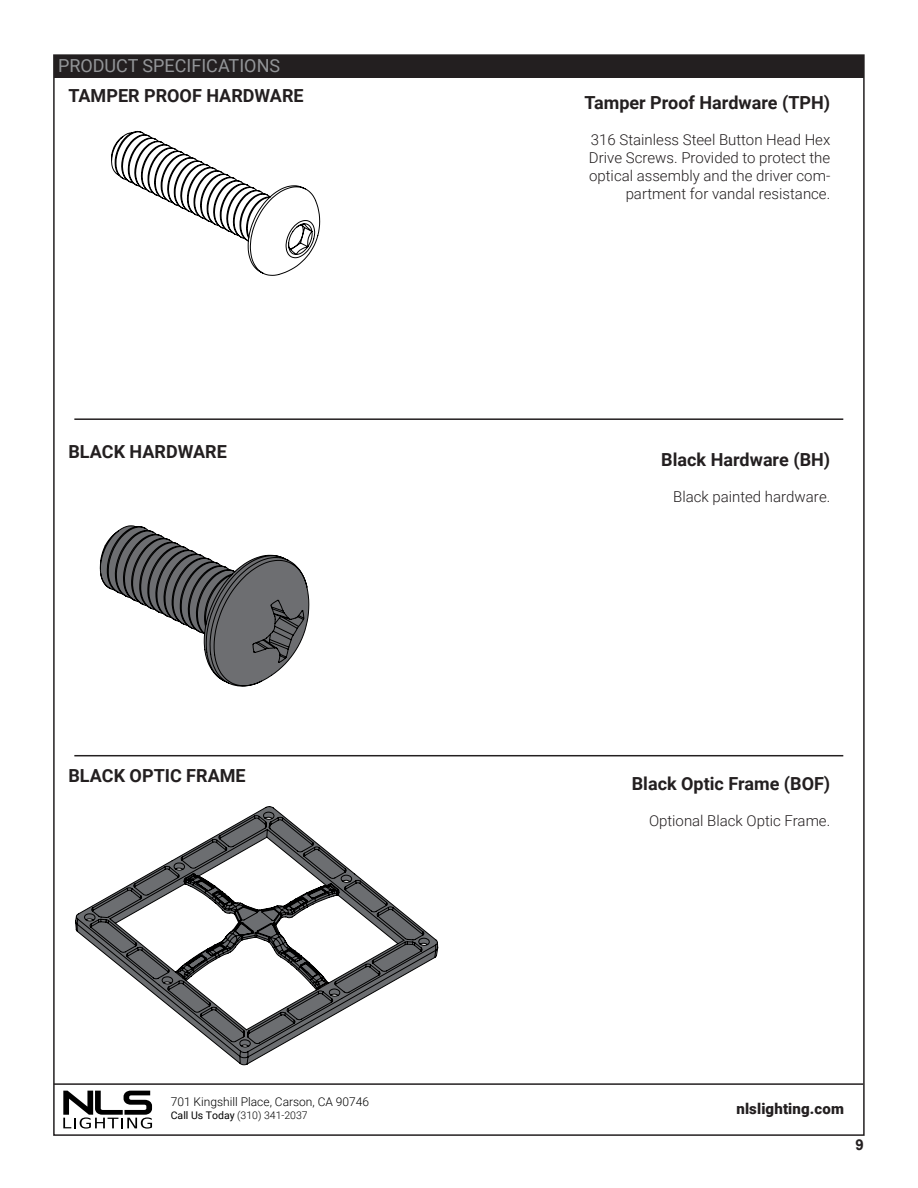
<style>
.page{position:relative;width:918px;height:1188px;background:#fff}
.page>*{position:absolute;margin:0;border:0;box-sizing:border-box;transform-origin:0 0}
.t1{font:700 18px "Roboto";color:#231f20}
.t2{font:18px "Roboto";color:#939598}
.t3{font:300 15px/18px "Roboto";color:#231f20;text-align:right}
.t4{font:900 15px "Roboto";letter-spacing:.01em;color:#231f20}
.t5{font:700 15px "Arial";color:#231f20}
.t6{font:300 12px "Roboto";color:#000001}
.t7{font:300 10.5px "Roboto";color:#000001}
.s1{font-weight:400}
</style>
<div class="page">
<svg style="left:63px;top:1091px;width:89px;height:38px"></svg>
<hr style="left:54px;top:1083px;width:809px;height:2px;background:#231f20">
<div style="left:54px;top:55px;width:810px;height:23px;background:#231f20"></div>
<hr style="left:74px;top:755px;width:769px;height:1px;background:#231f20">
<svg style="left:111px;top:131px;width:209px;height:145px"></svg>
<svg style="left:100px;top:525px;width:209px;height:162px"></svg>
<hr style="left:74px;top:418px;width:769px;height:2px;background:#231f20">
<svg style="left:75px;top:806px;width:363px;height:259px"></svg>
<p class="t2" style="left:58px;top:53px;width:224px">PRODUCT SPECIFICATIONS</p>
<p class="t1" style="left:68px;top:83px;width:237px">TAMPER PROOF HARDWARE</p>
<p class="t1" style="left:68px;top:439px;width:160px">BLACK HARDWARE</p>
<p class="t1" style="left:68px;top:763px;width:179px">BLACK OPTIC FRAME</p>
<p class="t1" style="left:585px;top:90px;width:247px">Tamper Proof Hardware (TPH)</p>
<p class="t3" style="left:589px;top:131px;width:243px">316 Stainless Steel Button Head Hex Drive Screws. Provided to protect the optical assembly and the driver com&shy;partment for vandal resistance.</p>
<p class="t1" style="left:661px;top:447px;width:171px">Black Hardware (BH)</p>
<p class="t3" style="left:673px;top:487px;width:159px">Black painted hardware.</p>
<p class="t1" style="left:632px;top:771px;width:200px">Black Optic Frame (BOF)</p>
<p class="t3" style="left:649px;top:811px;width:183px">Optional Black Optic Frame.</p>
<p class="t6" style="left:171px;top:1094px;width:200px">701 Kingshill Place, Carson, CA 90746</p>
<p class="t7" style="left:171px;top:1108px;width:138px"><span class="s1">Call Us Today</span> (310) 341-2037</p>
<p class="t4" style="left:736px;top:1099px;width:109px">nlslighting.com</p>
<p class="t5" style="left:855px;top:1134px;width:10px">9</p>
</div>
